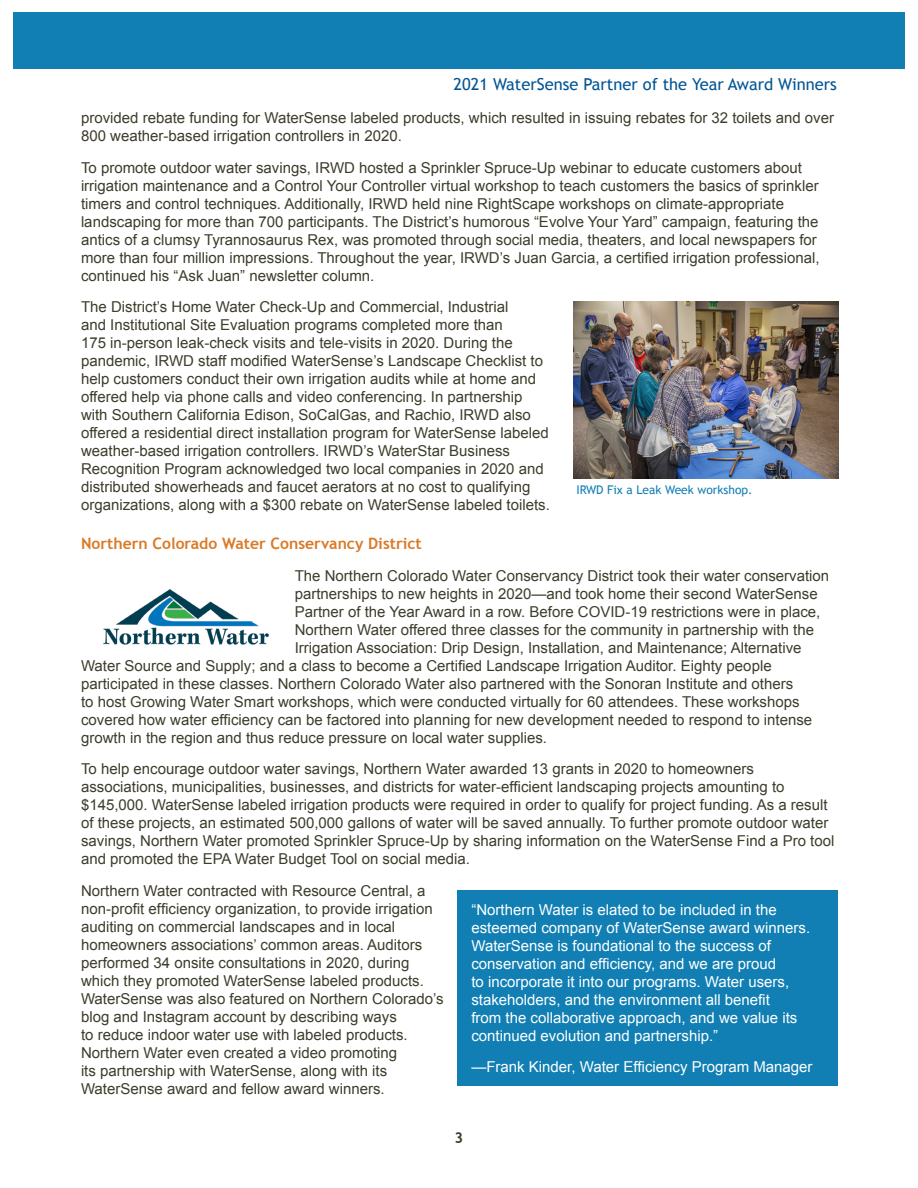
<style>
.page{position:relative;width:918px;height:1188px;background:#fff}
.page>*{position:absolute;margin:0;border:0;box-sizing:border-box;transform-origin:0 0}
.t1{font:16.5px "Trebuchet MS";color:#015494}
.green_subhead{font:700 15.75px "Trebuchet MS";color:#d97a27}
.black_body_text{font:15px/18px "Arial";color:#3e3c2b}
.black_body_text-2{font:15px/18px "Arial";color:#fff}
.t2{font:700 15px "Trebuchet MS";color:#3e3c2b}
.Blue_excellence_head{font:12px "Trebuchet MS";color:#117fb4}
</style>
<div class="page">
<img style="left:573px;top:302px;width:265px;height:176px">
<div style="left:14px;top:12px;width:891px;height:56px;background:#117fb4"></div>
<img style="left:103px;top:590px;width:166px;height:55px">
<div style="left:458px;top:890px;width:380px;height:196px;background:#117fb4"></div>
<p class="t1" style="left:453px;top:75px;width:385px">2021 WaterSense Partner of the Year Award Winners</p>
<p class="black_body_text" style="left:81px;top:109px;width:755px">provided rebate funding for WaterSense labeled products, which resulted in issuing rebates for 32 toilets and over<br>800 weather-based irrigation controllers in 2020.</p>
<p class="black_body_text" style="left:81px;top:159px;width:740px">To promote outdoor water savings, IRWD hosted a Sprinkler Spruce-Up webinar to educate customers about irrigation maintenance and a Control Your Controller virtual workshop to teach customers the basics of sprinkler timers and control techniques. Additionally, IRWD held nine RightScape workshops on climate-appropriate landscaping for more than 700 participants. The District’s humorous “Evolve Your Yard” campaign, featuring the antics of a clumsy Tyrannosaurus Rex, was promoted through social media, theaters, and local newspapers for more than four million impressions. Throughout the year, IRWD’s Juan Garcia, a certified irrigation professional, continued his “Ask Juan” newsletter column.</p>
<p class="black_body_text" style="left:81px;top:298px;width:470px">The District’s Home Water Check-Up and Commercial, Industrial<br>and Institutional Site Evaluation programs completed more than<br>175 in-person leak-check visits and tele-visits in 2020. During the pandemic, IRWD staff modified WaterSense’s Landscape Checklist to help customers conduct their own irrigation audits while at home and offered help via phone calls and video conferencing. In partnership with Southern California Edison, SoCalGas, and Rachio, IRWD also offered a residential direct installation program for WaterSense labeled weather-based irrigation controllers. IRWD’s WaterStar Business Recognition Program acknowledged two local companies in 2020 and distributed showerheads and faucet aerators at no cost to qualifying organizations, along with a $300 rebate on WaterSense labeled toilets.</p>
<p class="green_subhead" style="left:81px;top:534px;width:342px">Northern Colorado Water Conservancy District</p>
<p class="black_body_text" style="left:295px;top:567px;width:536px">The Northern Colorado Water Conservancy District took their water conservation</p>
<p class="black_body_text" style="left:295px;top:585px;width:525px">partnerships to new heights in 2020—and took home their second WaterSense</p>
<p class="black_body_text" style="left:295px;top:603px;width:527px">Partner of the Year Award in a row. Before COVID-19 restrictions were in place,</p>
<p class="black_body_text" style="left:295px;top:621px;width:521px">Northern Water offered three classes for the community in partnership with the</p>
<p class="black_body_text" style="left:295px;top:639px;width:508px">Irrigation Association: Drip Design, Installation, and Maintenance; Alternative</p>
<p class="black_body_text" style="left:81px;top:657px;width:692px">Water Source and Supply; and a class to become a Certified Landscape Irrigation Auditor. Eighty people</p>
<p class="black_body_text" style="left:81px;top:675px;width:714px">participated in these classes. Northern Colorado Water also partnered with the Sonoran Institute and others</p>
<p class="black_body_text" style="left:81px;top:693px;width:720px">to host Growing Water Smart workshops, which were conducted virtually for 60 attendees. These workshops</p>
<p class="black_body_text" style="left:81px;top:711px;width:733px">covered how water efficiency can be factored into planning for new development needed to respond to intense</p>
<p class="black_body_text" style="left:81px;top:729px;width:468px">growth in the region and thus reduce pressure on local water supplies.</p>
<p class="black_body_text" style="left:81px;top:760px;width:755px">To help encourage outdoor water savings, Northern Water awarded 13 grants in 2020 to homeowners associations, municipalities, businesses, and districts for water-efficient landscaping projects amounting to $145,000. WaterSense labeled irrigation products were required in order to qualify for project funding. As a result of these projects, an estimated 500,000 gallons of water will be saved annually. To further promote outdoor water savings, Northern Water promoted Sprinkler Spruce-Up by sharing information on the WaterSense Find a Pro tool and promoted the EPA Water Budget Tool on social media.</p>
<p class="black_body_text" style="left:81px;top:882px;width:364px">Northern Water contracted with Resource Central, a non-profit efficiency organization, to provide irrigation auditing on commercial landscapes and in local homeowners associations’ common areas. Auditors performed 34 onsite consultations in 2020, during which they promoted WaterSense labeled products.<br>WaterSense was also featured on Northern Colorado’s blog and Instagram account by describing ways<br>to reduce indoor water use with labeled products.<br>Northern Water even created a video promoting<br>its partnership with WaterSense, along with its WaterSense award and fellow award winners.</p>
<p class="Blue_excellence_head" style="left:576px;top:483px;width:178px">IRWD Fix a Leak Week workshop.</p>
<p class="black_body_text-2" style="left:471px;top:901px;width:340px">“Northern Water is elated to be included in the esteemed company of WaterSense award winners.<br>WaterSense is foundational to the success of conservation and efficiency, and we are proud<br>to incorporate it into our programs. Water users, stakeholders, and the environment all benefit<br>from the collaborative approach, and we value its continued evolution and partnership.”</p>
<p class="black_body_text-2" style="left:471px;top:1058px;width:343px">—Frank Kinder, Water Efficiency Program Manager</p>
<p class="t2" style="left:455px;top:1129px;width:10px">3</p>
</div>
